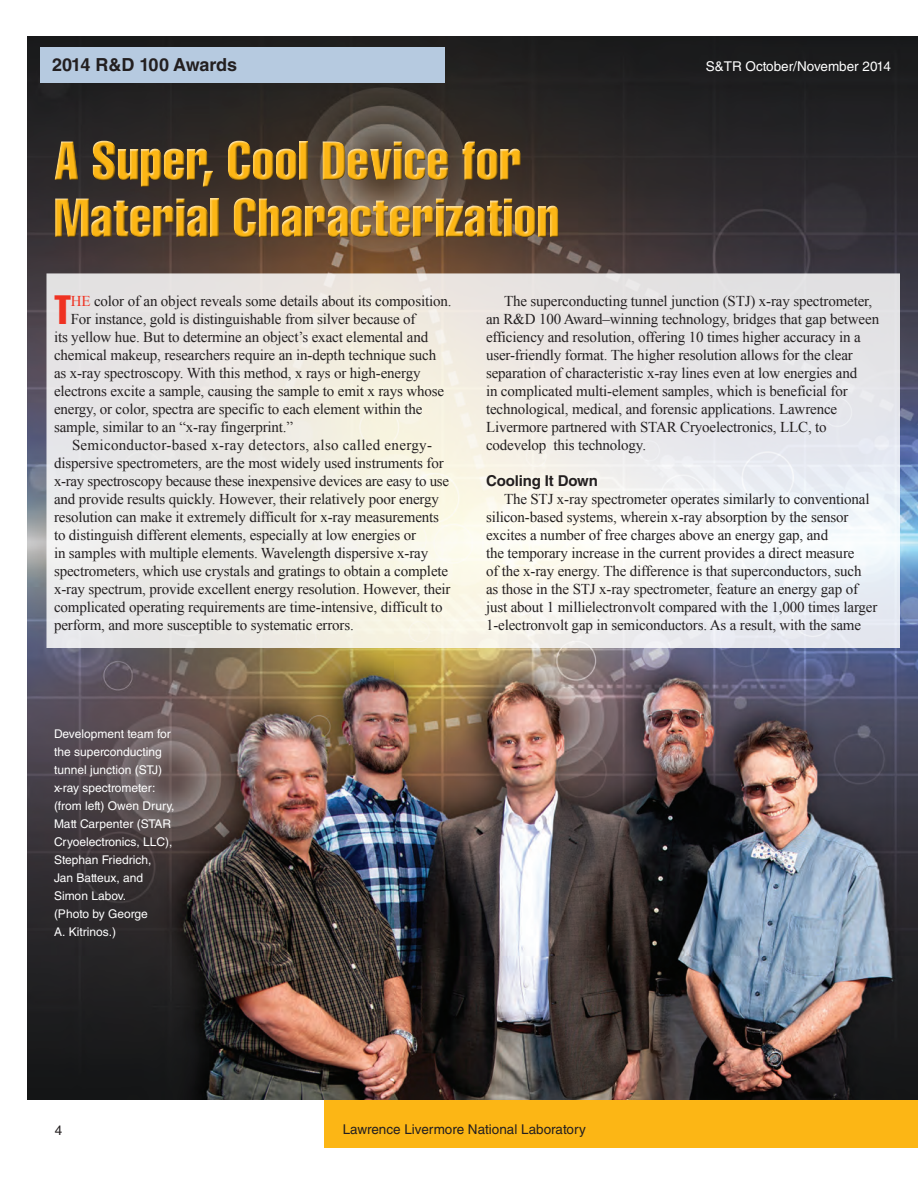
<style>
.page{position:relative;width:918px;height:1188px;background:#fff}
.page>*{position:absolute;margin:0;border:0;box-sizing:border-box;transform-origin:0 0}
.t1{font:54px/57px "Helvetica LT Std Comp";color:#fcb615}
.Highlight_drop_cap{font:40.35px "Helvetica LT Std Comp";color:#ef3222}
.t2{font:700 18px "Helvetica LT Std";letter-spacing:-.02em;color:#231f20}
.STR_general_text{font:15px/18px "Times New Roman";letter-spacing:-.01em;color:#231f20}
.Highlight_drop_cap-2{font:15px "Times New Roman";letter-spacing:-.01em;color:#231f20}
.STR_lev1_head{font:700 15px "Helvetica LT Std";letter-spacing:-.01em;color:#231f20}
.t3{font:13.5px "Helvetica LT Std";color:#231f20}
.t4{font:13.5px "Helvetica LT Std";color:#fff}
.STR_Captions{font:12px/18px "Helvetica LT Std";color:#fff}
.s1{color:#ef3222}
</style>
<div class="page">
<div style="left:324px;top:324px;width:594px;height:824px;background:#fcb615"></div>
<img style="left:27px;top:36px;width:891px;height:1064px">
<svg style="left:46px;top:273px;width:854px;height:375px;background:#edebe8"></svg>
<div style="left:40px;top:47px;width:405px;height:36px;background:#b6cae0"></div>
<div style="left:52px;top:140px;width:509px;height:100px;background:#231f20;opacity:.75"></div>
<p class="t2" style="left:52px;top:54px;width:187px">2014 R&amp;D 100 Awards</p>
<h1 class="t1" style="left:54px;top:131px;width:507px">A Super, Cool Device for<br>Material Characterization</h1>
<p class="t4" style="left:706px;top:59px;width:187px">S&amp;TR October/November 2014</p>
<p class="Highlight_drop_cap" style="left:54px;top:284px;width:19px">T</p>
<p class="Highlight_drop_cap-2" style="left:71px;top:291px;width:382px"><span class="s1">HE</span> color of an object reveals some details about its composition.</p>
<p class="Highlight_drop_cap-2" style="left:71px;top:309px;width:346px">For instance, gold is distinguishable from silver because of</p>
<p class="Highlight_drop_cap-2" style="left:54px;top:327px;width:376px">its yellow hue. But to determine an object’s exact elemental and</p>
<p class="Highlight_drop_cap-2" style="left:54px;top:345px;width:384px">chemical makeup, researchers require an in-depth technique such</p>
<p class="Highlight_drop_cap-2" style="left:54px;top:363px;width:368px">as x-ray spectroscopy. With this method, x rays or high-energy</p>
<p class="Highlight_drop_cap-2" style="left:54px;top:381px;width:392px">electrons excite a sample, causing the sample to emit x rays whose</p>
<p class="Highlight_drop_cap-2" style="left:54px;top:399px;width:370px">energy, or color, spectra are specific to each element within the</p>
<p class="Highlight_drop_cap-2" style="left:54px;top:417px;width:241px">sample, similar to an “x-ray fingerprint.”</p>
<p class="STR_general_text" style="left:54px;top:436px;width:398px;text-indent:18px">Semiconductor-based x-ray detectors, also called energy&shy;dispersive spectrometers, are the most widely used instruments for x-ray spectroscopy because these inexpensive devices are easy to use and provide results quickly. However, their relatively poor energy resolution can make it extremely difficult for x-ray measurements to distinguish different elements, especially at low energies or<br>in samples with multiple elements. Wavelength dispersive x-ray spectrometers, which use crystals and gratings to obtain a complete x-ray spectrum, provide excellent energy resolution. However, their complicated operating requirements are time-intensive, difficult to perform, and more susceptible to systematic errors.</p>
<p class="STR_general_text" style="left:486px;top:292px;width:395px;text-indent:18px">The superconducting tunnel junction (STJ) x-ray spectrometer, an R&amp;D 100 Award–winning technology, bridges that gap between efficiency and resolution, offering 10 times higher accuracy in a user-friendly format. The higher resolution allows for the clear separation of characteristic x-ray lines even at low energies and<br>in complicated multi-element samples, which is beneficial for technological, medical, and forensic applications. Lawrence Livermore partnered with STAR Cryoelectronics, LLC, to codevelop this technology.</p>
<p class="STR_lev1_head" style="left:486px;top:472px;width:113px">Cooling It Down</p>
<p class="STR_general_text" style="left:486px;top:490px;width:393px;text-indent:18px">The STJ x-ray spectrometer operates similarly to conventional silicon-based systems, wherein x-ray absorption by the sensor excites a number of free charges above an energy gap, and<br>the temporary increase in the current provides a direct measure<br>of the x-ray energy. The difference is that superconductors, such as those in the STJ x-ray spectrometer, feature an energy gap of just about 1 millielectronvolt compared with the 1,000 times larger 1-electronvolt gap in semiconductors. As a result, with the same</p>
<p class="STR_Captions" style="left:54px;top:725px;width:122px">Development team for the superconducting tunnel junction (STJ) x-ray spectrometer: (from left) Owen Drury,<br>Matt Carpenter (STAR<br>Cryoelectronics, LLC),<br>Stephan Friedrich,<br>Jan Batteux, and<br>Simon Labov.<br>(Photo by George<br>A. Kitrinos.)</p>
<p class="t3" style="left:55px;top:1122px;width:9px">4</p>
<p class="t3" style="left:343px;top:1121px;width:245px">Lawrence Livermore National Laboratory</p>
</div>
